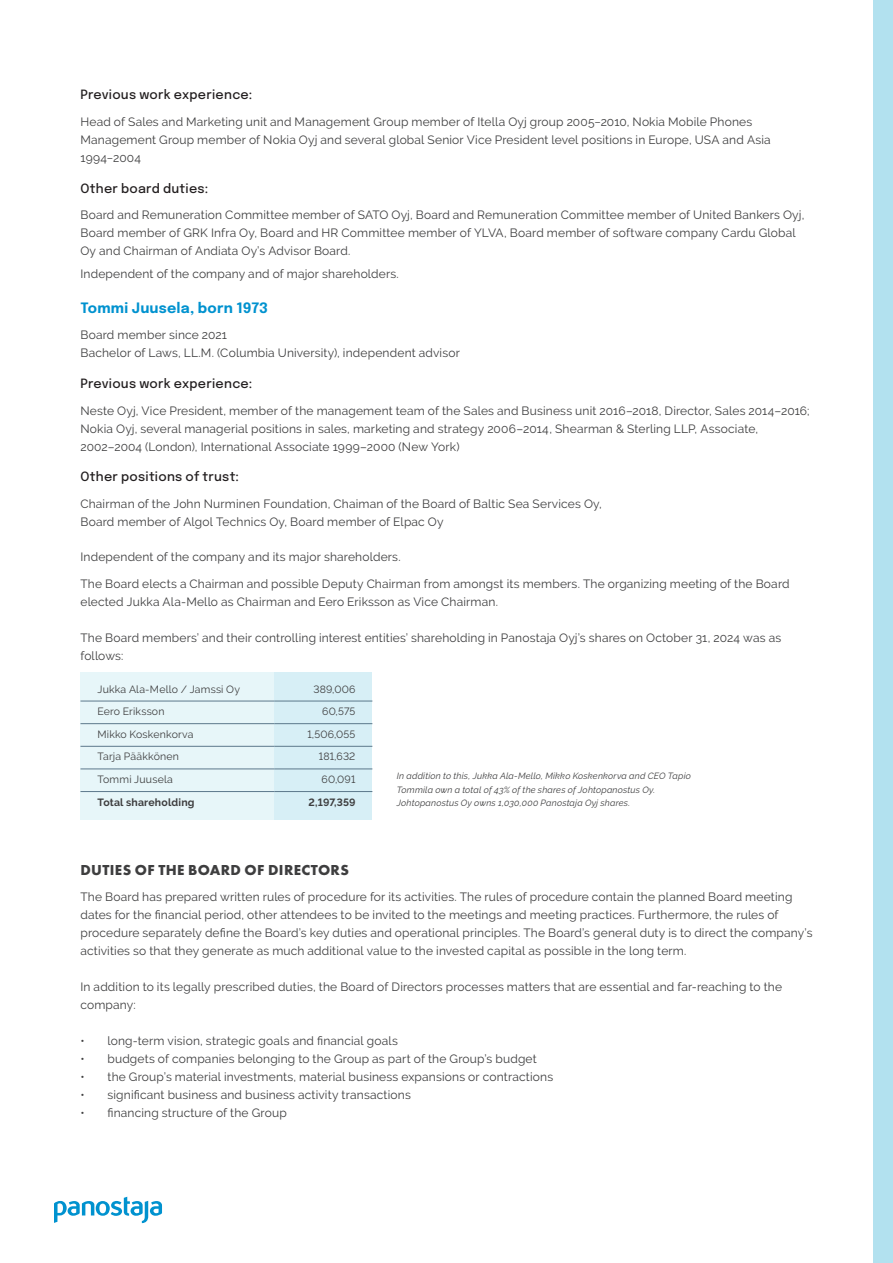
<style>
.page{position:relative;width:893px;height:1263px;background:#b2e1ef}
.page>*{position:absolute;margin:0;border:0;box-sizing:border-box;transform-origin:0 0}
.t1{font:700 15px "Futura PT";letter-spacing:.02em;color:#3e3e3f}
.t2{font:700 14.25px "Epilogue";letter-spacing:.015em;color:#0092cf}
.t3{font:500 12.75px "Epilogue";letter-spacing:.02em;color:#231f20}
.t4{font:12px/18px "Raleway";letter-spacing:.015em;color:#3e3e3f}
.t5{font:10.5px "Raleway";letter-spacing:.02em;color:#3e3e3f}
.t6{font:700 10.5px "Raleway";letter-spacing:.015em;color:#3e3e3f}
.t7{font:italic 9px/13.5px "Raleway";letter-spacing:.02em;color:#3e3e3f}
</style>
<div class="page">
<div style="left:0;top:0;width:872px;height:1263px;background:#fff"></div>
<svg style="left:54px;top:1197px;width:108px;height:26px"></svg>
<div style="left:80px;top:673px;width:292px;height:147px;background:#e7f6f9"></div>
<div style="left:275px;top:673px;width:97px;height:147px;background:#d7eff6"></div>
<hr style="left:80px;top:723px;width:195px;height:1px;background:#5c788b">
<hr style="left:275px;top:723px;width:97px;height:1px;background:#5c788b">
<hr style="left:80px;top:746px;width:195px;height:1px;background:#5c788b">
<hr style="left:275px;top:746px;width:97px;height:1px;background:#5c788b">
<hr style="left:80px;top:769px;width:195px;height:1px;background:#5c788b">
<hr style="left:275px;top:769px;width:97px;height:1px;background:#5c788b">
<hr style="left:80px;top:791px;width:195px;height:1px;background:#5c788b">
<hr style="left:275px;top:791px;width:97px;height:1px;background:#5c788b">
<hr style="left:80px;top:701px;width:195px;height:1px;background:#5c788b">
<hr style="left:275px;top:701px;width:97px;height:1px;background:#5c788b">
<p class="t3" style="left:80px;top:86px;width:173px">Previous work experience:</p>
<p class="t4" style="left:80px;top:113px;width:692px">Head of Sales and Marketing unit and Management Group member of Itella Oyj group 2005−2010, Nokia Mobile Phones<br>Management Group member of Nokia Oyj and several global Senior Vice President level positions in Europe, USA and Asia<br>1994−2004</p>
<p class="t3" style="left:80px;top:179px;width:129px">Other board duties:</p>
<p class="t4" style="left:80px;top:206px;width:725px">Board and Remuneration Committee member of SATO Oyj, Board and Remuneration Committee member of United Bankers Oyj,<br>Board member of GRK Infra Oy, Board and HR Committee member of YLVA, Board member of software company Cardu Global<br>Oy and Chairman of Andiata Oy’s Advisor Board.</p>
<p class="t4" style="left:80px;top:264px;width:320px">Independent of the company and of major shareholders.</p>
<p class="t2" style="left:80px;top:297px;width:189px">Tommi Juusela, born 1973</p>
<p class="t4" style="left:80px;top:326px;width:381px">Board member since 2021<br>Bachelor of Laws, LL.M. (Columbia University), independent advisor</p>
<p class="t3" style="left:80px;top:374px;width:173px">Previous work experience:</p>
<p class="t4" style="left:80px;top:401px;width:731px">Neste Oyj, Vice President, member of the management team of the Sales and Business unit 2016–2018, Director, Sales 2014–2016;<br>Nokia Oyj, several managerial positions in sales, marketing and strategy 2006–2014, Shearman &amp; Sterling LLP, Associate,<br>2002–2004 (London), International Associate 1999–2000 (New York)</p>
<p class="t3" style="left:80px;top:467px;width:160px">Other positions of trust:</p>
<p class="t4" style="left:80px;top:495px;width:523px">Chairman of the John Nurminen Foundation, Chaiman of the Board of Baltic Sea Services Oy,<br>Board member of Algol Technics Oy, Board member of Elpac Oy</p>
<p class="t4" style="left:80px;top:548px;width:322px">Independent of the company and its major shareholders.</p>
<p class="t4" style="left:80px;top:574px;width:711px">The Board elects a Chairman and possible Deputy Chairman from amongst its members. The organizing meeting of the Board elected Jukka Ala-Mello as Chairman and Eero Eriksson as Vice Chairman.</p>
<p class="t4" style="left:80px;top:628px;width:702px">The Board members’ and their controlling interest entities’ shareholding in Panostaja Oyj’s shares on October 31, 2024 was as follows:</p>
<p class="t5" style="left:97px;top:683px;width:144px">Jukka Ala-Mello / Jamssi Oy</p>
<p class="t5" style="left:313px;top:683px;width:43px">389,006</p>
<p class="t5" style="left:97px;top:705px;width:69px">Eero Eriksson</p>
<p class="t5" style="left:322px;top:705px;width:35px">60,575</p>
<p class="t5" style="left:97px;top:728px;width:98px">Mikko Koskenkorva</p>
<p class="t5" style="left:307px;top:728px;width:50px">1,506,055</p>
<p class="t5" style="left:97px;top:751px;width:83px">Tarja Pääkkönen</p>
<p class="t5" style="left:319px;top:751px;width:38px">181,632</p>
<p class="t5" style="left:97px;top:773px;width:77px">Tommi Juusela</p>
<p class="t5" style="left:322px;top:773px;width:35px">60,091</p>
<p class="t6" style="left:97px;top:796px;width:99px">Total shareholding</p>
<p class="t6" style="left:309px;top:796px;width:48px">2,197,359</p>
<p class="t7" style="left:397px;top:769px;width:296px">In addition to this, Jukka Ala-Mello, Mikko Koskenkorva and CEO Tapio<br>Tommila own a total of 43% of the shares of Johtopanostus Oy.<br>Johtopanostus Oy owns 1,030,000 Panostaja Oyj shares.</p>
<p class="t1" style="left:81px;top:860px;width:270px">DUTIES OF THE BOARD OF DIRECTORS</p>
<p class="t4" style="left:80px;top:888px;width:733px">The Board has prepared written rules of procedure for its activities. The rules of procedure contain the planned Board meeting dates for the financial period, other attendees to be invited to the meetings and meeting practices. Furthermore, the rules of procedure separately define the Board’s key duties and operational principles. The Board’s general duty is to direct the company’s activities so that they generate as much additional value to the invested capital as possible in the long term.</p>
<p class="t4" style="left:80px;top:978px;width:703px">In addition to its legally prescribed duties, the Board of Directors processes matters that are essential and far-reaching to the company:</p>
<p class="t4" style="left:80px;top:1032px;width:319px">• long-term vision, strategic goals and financial goals</p>
<p class="t4" style="left:80px;top:1050px;width:458px">• budgets of companies belonging to the Group as part of the Group’s budget</p>
<p class="t4" style="left:80px;top:1068px;width:474px">• the Group’s material investments, material business expansions or contractions</p>
<p class="t4" style="left:80px;top:1086px;width:332px">• significant business and business activity transactions</p>
<p class="t4" style="left:80px;top:1104px;width:208px">• financing structure of the Group</p>
</div>
